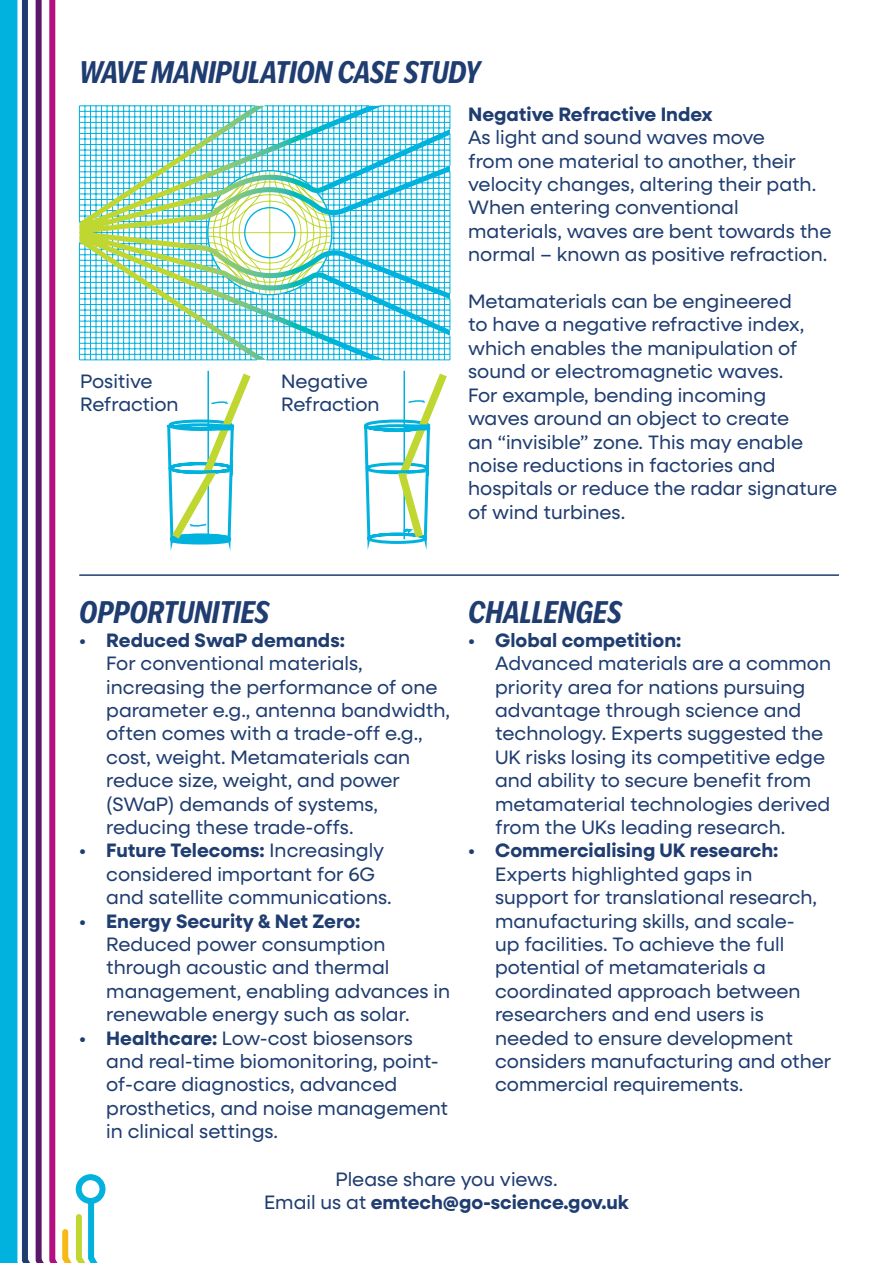
<style>
.page{position:relative;width:893px;height:1263px;background:#fff}
.page>*{position:absolute;margin:0;border:0;box-sizing:border-box;transform-origin:0 0}
.t1{font:100 30px "Ivy Epic Variable";color:#1f3d71}
.t2{font:19.5px/23.4px "Neulis Sans";color:#1f3d71}
.t3{font:700 19.5px "Neulis Sans";color:#1f3d71}
.s1{font-weight:700}
</style>
<div class="page">
<hr style="left:79px;top:574px;width:760px;height:2px;background:#1f3d71">
<div style="left:0;top:0;width:10px;height:1263px;background:#00b2dd"></div>
<div style="left:10px;top:0;width:8px;height:1263px;background:#00b2dd"></div>
<svg style="left:75px;top:106px;width:16px;height:1090px"></svg>
<svg style="left:22px;top:0;width:36px;height:1263px"></svg>
<svg style="left:79px;top:105px;width:371px;height:255px"></svg>
<svg style="left:79px;top:106px;width:306px;height:254px"></svg>
<svg style="left:160px;top:169px;width:173px;height:407px"></svg>
<svg style="left:357px;top:221px;width:90px;height:355px"></svg>
<svg style="left:62px;top:1196px;width:42px;height:67px"></svg>
<div style="left:76px;top:1174px;width:29px;height:30px;border:6px solid #00b2dd;border-radius:50%"></div>
<h2 class="t1" style="left:79px;top:52px;width:403px">WAVE MANIPULATION CASE STUDY</h2>
<p class="t2" style="left:80px;top:368px;width:74px">Positive</p>
<p class="t2" style="left:281px;top:368px;width:88px">Negative</p>
<p class="t2" style="left:80px;top:391px;width:100px">Refraction</p>
<p class="t2" style="left:281px;top:391px;width:100px">Refraction</p>
<h3 class="t3" style="left:468px;top:100px;width:246px">Negative Refractive Index</h3>
<p class="t2" style="left:468px;top:125px;width:365px">As light and sound waves move<br>from one material to another, their velocity changes, altering their path.<br>When entering conventional materials, waves are bent towards the normal – known as positive refraction.</p>
<p class="t2" style="left:468px;top:289px;width:371px">Metamaterials can be engineered<br>to have a negative refractive index, which enables the manipulation of sound or electromagnetic waves.<br>For example, bending incoming<br>waves around an object to create<br>an “invisible” zone. This may enable noise reductions in factories and hospitals or reduce the radar signature of wind turbines.</p>
<h2 class="t1" style="left:79px;top:593px;width:192px">OPPORTUNITIES</h2>
<p class="t2" style="left:106px;top:627px;width:345px;text-indent:-27px"><span class="s1">• Reduced SwaP demands:<br></span>For conventional materials, increasing the performance of one parameter e.g., antenna bandwidth, often comes with a trade-off e.g., cost, weight. Metamaterials can reduce size, weight, and power (SWaP) demands of systems, reducing these trade-offs.</p>
<p class="t2" style="left:106px;top:838px;width:287px;text-indent:-27px"><span class="s1">• Future Telecoms:</span> Increasingly considered important for 6G and satellite communications.</p>
<p class="t2" style="left:106px;top:908px;width:345px;text-indent:-27px"><span class="s1">• Energy Security &amp; Net Zero:<br></span>Reduced power consumption through acoustic and thermal management, enabling advances in renewable energy such as solar.</p>
<p class="t2" style="left:106px;top:1025px;width:343px;text-indent:-27px"><span class="s1">• Healthcare:</span> Low-cost biosensors and real-time biomonitoring, point&shy;of-care diagnostics, advanced prosthetics, and noise management in clinical settings.</p>
<h2 class="t1" style="left:468px;top:593px;width:155px">CHALLENGES</h2>
<p class="t2" style="left:495px;top:627px;width:337px;text-indent:-27px"><span class="s1">• Global competition:<br></span>Advanced materials are a common priority area for nations pursuing advantage through science and technology. Experts suggested the<br>UK risks losing its competitive edge and ability to secure beneft from metamaterial technologies derived from the UKs leading research.</p>
<p class="t2" style="left:495px;top:838px;width:338px;text-indent:-27px"><span class="s1">• Commercialising UK research:<br></span>Experts highlighted gaps in<br>support for translational research, manufacturing skills, and scale-<br>up facilities. To achieve the full potential of metamaterials a coordinated approach between researchers and end users is needed to ensure development considers manufacturing and other commercial requirements.</p>
<p class="t2" style="left:264px;top:1166px;width:366px;text-align:center">Please share you views.<br>Email us at <span class="s1">emtech@go-science.gov.uk</span></p>
</div>
